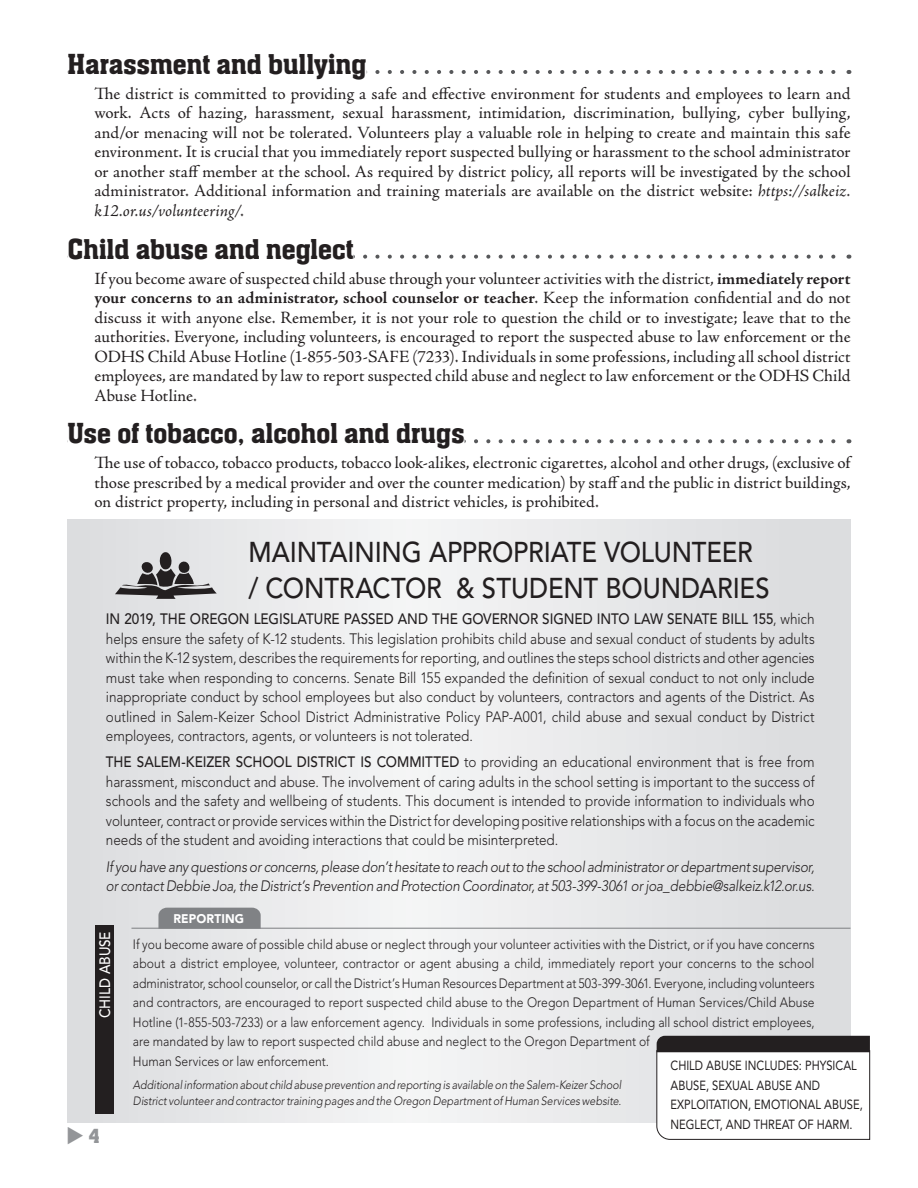
<style>
.page{position:relative;width:918px;height:1188px;background:#fff}
.page>*{position:absolute;margin:0;border:0;box-sizing:border-box;transform-origin:0 0}
.t1{font:30px "Aachen Medium Plain";letter-spacing:.005em;color:#231f20}
.t2{font:500 28.5px/36px "Avenir LT Std";letter-spacing:-.005em;color:#231f20;scale:.9 1}
.t3{font:21px "Aachen Medium Plain";color:#939598}
.t4{font:17.25px/19.5px "Adobe Jenson Pro";color:#231f20;text-align:justify}
.t5{font:300 15px/19.5px "Avenir LT Std";letter-spacing:-.005em;color:#231f20;text-align:justify;scale:.9 1}
.t6{font:italic 300 15px/19.5px "Avenir LT Std";letter-spacing:-.015em;color:#231f20;scale:.9 1}
.t7{font:500 15px "Avenir LT Std";letter-spacing:-.005em;color:#fff;scale:.9 1}
.t8{font:300 13.5px/19.5px "Avenir LT Std";color:#231f20;scale:.9 1}
.t9{font:13.2px/19.5px "Avenir LT Std";color:#231f20;scale:.85 1}
.t10{font:900 12.45px "Avenir LT Std";letter-spacing:.015em;color:#fff;scale:.95 1}
.t11{font:italic 300 12px/16.5px "Avenir LT Std";letter-spacing:-.005em;color:#231f20;scale:.9 1}
.s1{font-style:italic}
.s2{font-weight:700}
.s3{font-weight:500}
</style>
<div class="page">
<div style="left:68px;top:520px;width:782px;height:602px;background:#e8e9ea"></div>
<svg style="left:367px;top:70px;width:469px;height:4px"></svg>
<svg style="left:354px;top:255px;width:482px;height:4px"></svg>
<svg style="left:465px;top:439px;width:371px;height:4px"></svg>
<div style="left:158px;top:908px;width:103px;height:20px;background:#808285"></div>
<hr style="left:131px;top:928px;width:720px;height:1px;background:#808285">
<svg style="left:115px;top:552px;width:102px;height:47px"></svg>
<div style="left:95px;top:925px;width:19px;height:189px;background:#231f20"></div>
<svg style="left:656px;top:1036px;width:214px;height:104px"></svg>
<h1 class="t1" style="left:68px;top:48px;width:301px">Harassment and bullying</h1>
<p class="t4" style="left:94px;top:84px;width:758px">The district is committed to providing a safe and effective environment for students and employees to learn and work. Acts of hazing, harassment, sexual harassment, intimidation, discrimination, bullying, cyber bullying, and/or menacing will not be tolerated. Volunteers play a valuable role in helping to create and maintain this safe environment. It is crucial that you immediately report suspected bullying or harassment to the school administrator or another staff member at the school. As required by district policy, all reports will be investigated by the school administrator. Additional information and training materials are available on the district website: <span class="s1">https://salkeiz. k12.or.us/volunteering/</span>.</p>
<h1 class="t1" style="left:68px;top:232px;width:288px">Child abuse and neglect</h1>
<p class="t4" style="left:94px;top:269px;width:758px">If you become aware of suspected child abuse through your volunteer activities with the district, <span class="s2">immediately report your concerns to an administrator, school counselor or teacher</span>. Keep the information confidential and do not discuss it with anyone else. Remember, it is not your role to question the child or to investigate; leave that to the authorities. Everyone, including volunteers, is encouraged to report the suspected abuse to law enforcement or the ODHS Child Abuse Hotline (1-855-503-SAFE (7233). Individuals in some professions, including all school district employees, are mandated by law to report suspected child abuse and neglect to law enforcement or the ODHS Child Abuse Hotline.</p>
<h1 class="t1" style="left:68px;top:417px;width:399px">Use of tobacco, alcohol and drugs</h1>
<p class="t4" style="left:94px;top:453px;width:758px">The use of tobacco, tobacco products, tobacco look-alikes, electronic cigarettes, alcohol and other drugs, (exclusive of those prescribed by a medical provider and over the counter medication) by staff and the public in district buildings, on district property, including in personal and district vehicles, is prohibited.</p>
<h2 class="t2" style="left:248px;top:535px;width:581px">MAINTAINING APPROPRIATE VOLUNTEER / CONTRACTOR &amp; STUDENT BOUNDARIES</h2>
<p class="t5" style="left:106px;top:609px;width:789px"><span class="s3">IN 2019, THE OREGON LEGISLATURE PASSED AND THE GOVERNOR SIGNED INTO LAW SENATE BILL 155</span>, which helps ensure the safety of K-12 students. This legislation prohibits child abuse and sexual conduct of students by adults within the K-12 system, describes the requirements for reporting, and outlines the steps school districts and other agencies must take when responding to concerns. Senate Bill 155 expanded the definition of sexual conduct to not only include inappropriate conduct by school employees but also conduct by volunteers, contractors and agents of the District. As outlined in Salem-Keizer School District Administrative Policy PAP-A001, child abuse and sexual conduct by District employees, contractors, agents, or volunteers is not tolerated.</p>
<p class="t5" style="left:106px;top:753px;width:789px"><span class="s3">THE SALEM-KEIZER SCHOOL DISTRICT IS COMMITTED</span> to providing an educational environment that is free from harassment, misconduct and abuse. The involvement of caring adults in the school setting is important to the success of schools and the safety and wellbeing of students. This document is intended to provide information to individuals who volunteer, contract or provide services within the District for developing positive relationships with a focus on the academic needs of the student and avoiding interactions that could be misinterpreted.</p>
<p class="t6" style="left:106px;top:857px;width:789px">If you have any questions or concerns, please don’t hesitate to reach out to the school administrator or department supervisor, or contact Debbie Joa, the District’s Prevention and Protection Coordinator, at 503-399-3061 or joa_debbie@salkeiz.k12.or.us.</p>
<p class="t10" style="left:173px;top:911px;width:76px">REPORTING</p>
<p class="t8" style="left:133px;top:934px;width:759px">If you become aware of possible child abuse or neglect through your volunteer activities with the District, or if you have concerns about a district employee, volunteer, contractor or agent abusing a child, immediately report your concerns to the school administrator, school counselor, or call the District’s Human Resources Department at 503-399-3061. Everyone, including volunteers and contractors, are encouraged to report suspected child abuse to the Oregon Department of Human Services/Child Abuse Hotline (1-855-503-7233) or a law enforcement agency. Individuals in some professions, including all school district employees, are mandated by law to report suspected child abuse and neglect to the Oregon Department of<br>Human Services or law enforcement.</p>
<p class="t11" style="left:133px;top:1077px;width:544px">Additional information about child abuse prevention and reporting is available on the Salem-Keizer School<br>District volunteer and contractor training pages and the Oregon Department of Human Services website.</p>
<p class="t7" style="left:96px;top:1018px;width:98px;rotate:-90deg">CHILD ABUSE</p>
<p class="t9" style="left:671px;top:1056px;width:228px">CHILD ABUSE INCLUDES: PHYSICAL<br>ABUSE, SEXUAL ABUSE AND<br>EXPLOITATION, EMOTIONAL ABUSE,<br>NEGLECT, AND THREAT OF HARM.</p>
<p class="t3" style="left:66px;top:1125px;width:36px">◆ 4</p>
</div>
